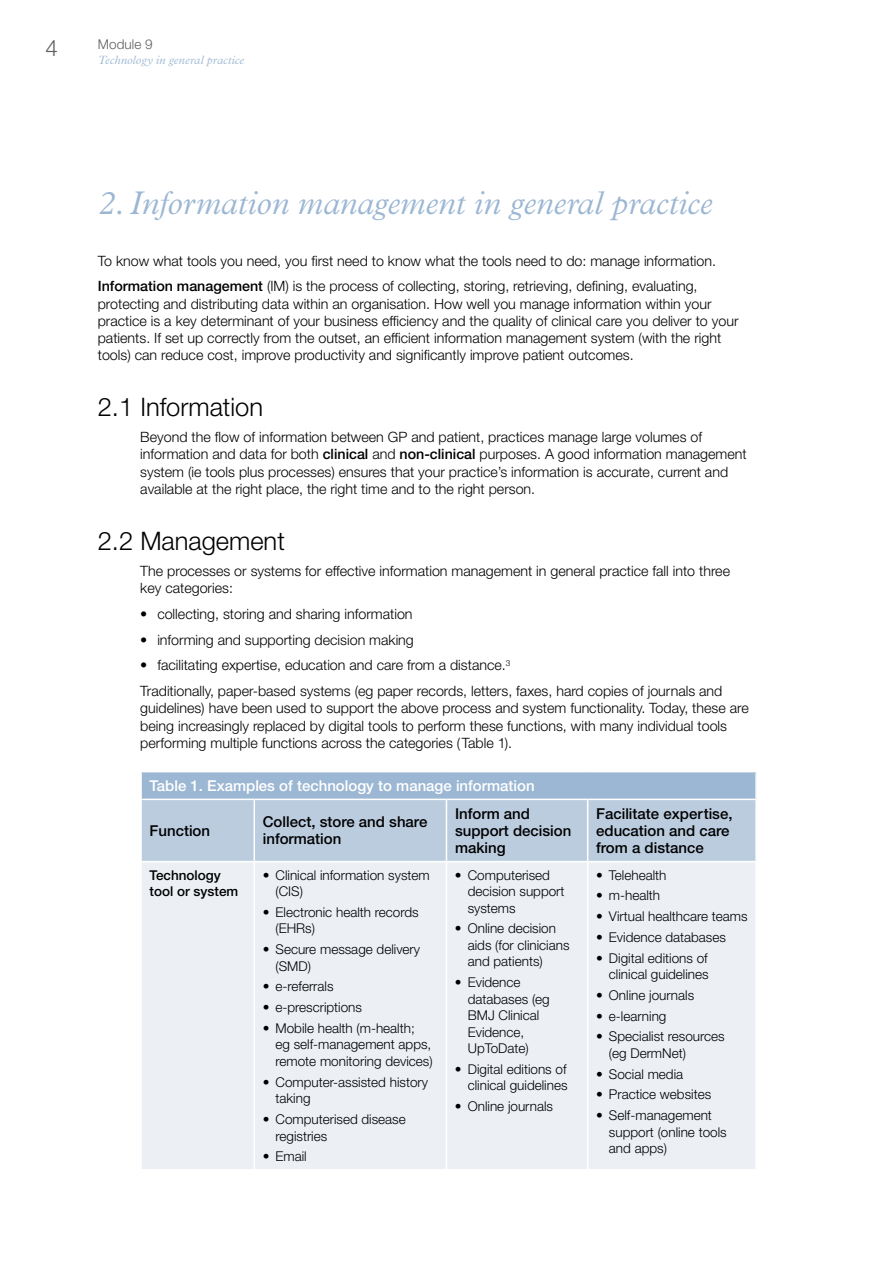
<style>
.page{position:relative;width:893px;height:1263px;background:#fff}
.page>*{position:absolute;margin:0;border:0;box-sizing:border-box;transform-origin:0 0}
.t1{font:italic 300 33px "Plantin MT Std";color:#9cb7d3}
.t2{font:300 25.5px "Helvetica Neue LT Std";color:#000}
.t3{font:300 22.5px "Helvetica Neue LT Std";color:#5f6062}
.t4{font:500 15px/17.2px "Helvetica Neue LT Std";color:#000}
.t5{font:500 15px "Helvetica Neue LT Std";color:#fff}
.t6{font:300 14.25px/17.2px "Helvetica Neue LT Std";color:#000}
.t7{font:300 13.5px/16.5px "Helvetica Neue LT Std";color:#000}
.t8{font:500 13.5px/16.5px "Helvetica Neue LT Std";color:#000}
.t9{font:300 13.5px "Helvetica Neue LT Std";letter-spacing:.005em;color:#5f6062}
.t10{font:italic 300 12px "Plantin MT Std";letter-spacing:.01em;color:#9cb7d3}
.s1{font-weight:500}
</style>
<div class="page">
<div style="left:141px;top:772px;width:615px;height:27px;background:#9cb7d3"></div>
<div style="left:142px;top:800px;width:613px;height:61px;background:#bbccdf"></div>
<div style="left:142px;top:862px;width:613px;height:307px;background:#ecf0f5"></div>
<hr style="left:254px;top:800px;width:1px;height:61px;background:#fff">
<hr style="left:446px;top:800px;width:1px;height:61px;background:#fff">
<hr style="left:254px;top:862px;width:1px;height:307px;background:#fff">
<hr style="left:446px;top:862px;width:1px;height:307px;background:#fff">
<hr style="left:587px;top:862px;width:1px;height:307px;background:#fff">
<hr style="left:140px;top:772px;width:2px;height:27px;background:#fff">
<hr style="left:755px;top:772px;width:2px;height:27px;background:#fff">
<hr style="left:587px;top:800px;width:1px;height:61px;background:#fff">
<h3 class="t3" style="left:46px;top:34px;width:14px">4</h3>
<p class="t9" style="left:98px;top:36px;width:56px">Module 9</p>
<p class="t10" style="left:98px;top:53px;width:148px">Technology in general practice</p>
<h1 class="t1" style="left:98px;top:185px;width:616px">2. Information management in general practice</h1>
<p class="t6" style="left:98px;top:247px;width:620px;line-height:25.8px">To know what tools you need, you first need to know what the tools need to do: manage information.<br><span class="s1">Information management</span> (IM) is the process of collecting, storing, retrieving, defining, evaluating,</p>
<p class="t6" style="left:98px;top:295px;width:642px">protecting and distributing data within an organisation. How well you manage information within your practice is a key determinant of your business efficiency and the quality of clinical care you deliver to your patients. If set up correctly from the outset, an efficient information management system (with the right tools) can reduce cost, improve productivity and significantly improve patient outcomes.</p>
<h2 class="t2" style="left:98px;top:392px;width:167px">2.1 Information</h2>
<p class="t6" style="left:140px;top:428px;width:608px">Beyond the flow of information between GP and patient, practices manage large volumes of information and data for both <span class="s1">clinical</span> and <span class="s1">non-clinical</span> purposes. A good information management system (ie tools plus processes) ensures that your practice’s information is accurate, current and available at the right place, the right time and to the right person.</p>
<h2 class="t2" style="left:98px;top:525px;width:189px">2.2 Management</h2>
<p class="t6" style="left:140px;top:562px;width:591px">The processes or systems for effective information management in general practice fall into three key categories:</p>
<p class="t6" style="left:140px;top:605px;width:274px">• collecting, storing and sharing information</p>
<p class="t6" style="left:140px;top:631px;width:275px">• informing and supporting decision making</p>
<p class="t6" style="left:140px;top:652px;width:584px;line-height:25.8px">• facilitating expertise, education and care from a distance.<sup>3<br></sup>Traditionally, paper-based systems (eg paper records, letters, faxes, hard copies of journals and</p>
<p class="t6" style="left:140px;top:699px;width:610px">guidelines) have been used to support the above process and system functionality. Today, these are being increasingly replaced by digital tools to perform these functions, with many individual tools performing multiple functions across the categories (Table 1).</p>
<p class="t5" style="left:150px;top:776px;width:387px">Table 1. Examples of technology to manage information</p>
<p class="t4" style="left:150px;top:822px;width:62px">Function</p>
<p class="t4" style="left:263px;top:813px;width:166px">Collect, store and share information</p>
<p class="t4" style="left:455px;top:804px;width:118px">Inform and support decision making</p>
<p class="t4" style="left:596px;top:804px;width:138px">Facilitate expertise, education and care from a distance</p>
<p class="t8" style="left:150px;top:866px;width:90px">Technology tool or system</p>
<p class="t7" style="left:276px;top:866px;width:156px;text-indent:-13px">• Clinical information system (CIS)</p>
<p class="t7" style="left:276px;top:904px;width:145px;text-indent:-13px">• Electronic health records (EHRs)</p>
<p class="t7" style="left:276px;top:941px;width:146px;text-indent:-13px">• Secure message delivery (SMD)</p>
<p class="t7" style="left:263px;top:978px;width:72px">• e-referrals</p>
<p class="t7" style="left:263px;top:999px;width:101px">• e-prescriptions</p>
<p class="t7" style="left:276px;top:1020px;width:159px;text-indent:-13px">• Mobile health (m-health; eg self-management apps, remote monitoring devices)</p>
<p class="t7" style="left:276px;top:1073px;width:154px;text-indent:-13px">• Computer-assisted history taking</p>
<p class="t7" style="left:276px;top:1111px;width:132px;text-indent:-13px">• Computerised disease registries</p>
<p class="t7" style="left:263px;top:1148px;width:46px">• Email</p>
<p class="t7" style="left:468px;top:866px;width:98px;text-indent:-13px">• Computerised decision support systems</p>
<p class="t7" style="left:468px;top:920px;width:103px;text-indent:-13px">• Online decision aids (for clinicians and patients)</p>
<p class="t7" style="left:468px;top:974px;width:84px;text-indent:-13px">• Evidence databases (eg<br>BMJ Clinical<br>Evidence,<br>UpToDate)</p>
<p class="t7" style="left:455px;top:1060px;width:114px;text-align:right">• Digital editions of clinical guidelines</p>
<p class="t7" style="left:455px;top:1098px;width:100px">• Online journals</p>
<p class="t7" style="left:596px;top:866px;width:72px">• Telehealth</p>
<p class="t7" style="left:596px;top:887px;width:66px">• m-health</p>
<p class="t7" style="left:596px;top:908px;width:153px">• Virtual healthcare teams</p>
<p class="t7" style="left:596px;top:928px;width:131px">• Evidence databases</p>
<p class="t7" style="left:596px;top:949px;width:114px;text-align:right">• Digital editions of clinical guidelines</p>
<p class="t7" style="left:596px;top:986px;width:100px">• Online journals</p>
<p class="t7" style="left:596px;top:1007px;width:72px">• e-learning</p>
<p class="t7" style="left:609px;top:1028px;width:117px;text-indent:-13px">• Specialist resources (eg DermNet)</p>
<p class="t7" style="left:596px;top:1065px;width:89px">• Social media</p>
<p class="t7" style="left:596px;top:1086px;width:117px">• Practice websites</p>
<p class="t7" style="left:609px;top:1107px;width:119px;text-indent:-13px">• Self-management support (online tools and apps)</p>
</div>
